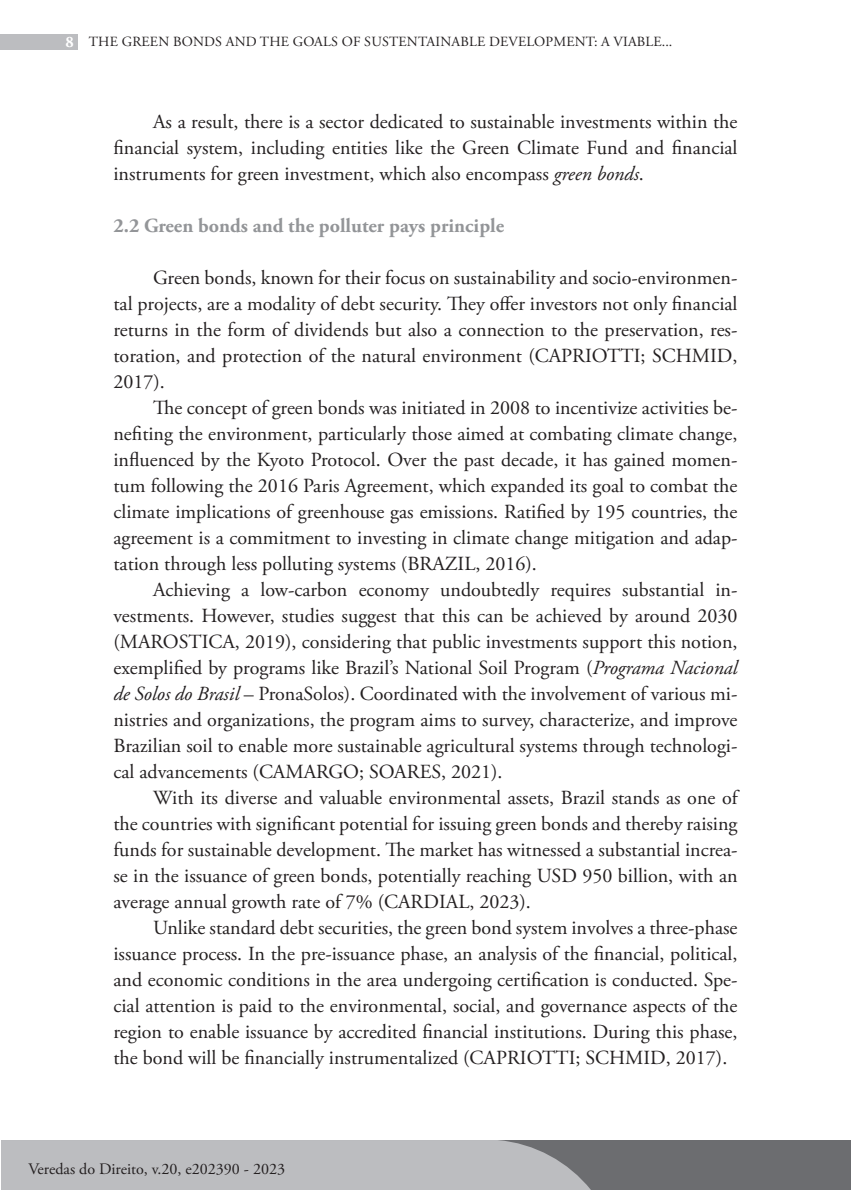
<style>
.page{position:relative;width:851px;height:1191px;background:#fff}
.page>*{position:absolute;margin:0;border:0;box-sizing:border-box;transform-origin:0 0}
.t1{font:20px/26px "Adobe Garamond Pro";color:#231f20;text-align:justify}
.t2{font:700 20px "Adobe Garamond Pro";color:#939598}
.t3{font:16px "Adobe Garamond Pro";color:#231f20}
.t4{font:14px "Adobe Garamond Pro";letter-spacing:.015em;color:#231f20}
.s1{font-weight:700;font-size:16px;color:#fff}
.s2{font-style:italic}
</style>
<div class="page">
<div style="left:1px;top:1140px;width:849px;height:50px;background:#6c6d70"></div>
<div style="left:0;top:34px;width:77px;height:16px;background:#bcbdc0"></div>
<div style="left:1px;top:1140px;width:590px;height:50px;background:#bcbdc0"></div>
<p class="t4" style="left:65px;top:34px;width:608px"><span class="s1">8</span> THE GREEN BONDS AND THE GOALS OF SUSTENTAINABLE DEVELOPMENT: A VIABLE...</p>
<p class="t1" style="left:113px;top:109px;width:625px;text-indent:40px">As a result, there is a sector dedicated to sustainable investments within the financial system, including entities like the Green Climate Fund and financial instruments for green investment, which also encompass <span class="s2">green bonds</span>.</p>
<p class="t2" style="left:113px;top:214px;width:392px">2.2 Green bonds and the polluter pays principle</p>
<p class="t1" style="left:113px;top:265px;width:625px;text-indent:40px">Green bonds, known for their focus on sustainability and socio-environmen&shy;tal projects, are a modality of debt security. They offer investors not only financial returns in the form of dividends but also a connection to the preservation, res&shy;toration, and protection of the natural environment (CAPRIOTTI; SCHMID, 2017).</p>
<p class="t1" style="left:113px;top:395px;width:625px;text-indent:40px">The concept of green bonds was initiated in 2008 to incentivize activities be&shy;nefiting the environment, particularly those aimed at combating climate change, influenced by the Kyoto Protocol. Over the past decade, it has gained momen&shy;tum following the 2016 Paris Agreement, which expanded its goal to combat the climate implications of greenhouse gas emissions. Ratified by 195 countries, the agreement is a commitment to investing in climate change mitigation and adap&shy;tation through less polluting systems (BRAZIL, 2016).</p>
<p class="t1" style="left:113px;top:577px;width:625px;text-indent:40px">Achieving a low-carbon economy undoubtedly requires substantial in&shy;vestments. However, studies suggest that this can be achieved by around 2030 (MAROSTICA, 2019), considering that public investments support this notion, exemplified by programs like Brazil’s National Soil Program (<span class="s2">Programa Nacional de Solos do Brasil</span> – PronaSolos). Coordinated with the involvement of various mi&shy;nistries and organizations, the program aims to survey, characterize, and improve Brazilian soil to enable more sustainable agricultural systems through technologi&shy;cal advancements (CAMARGO; SOARES, 2021).</p>
<p class="t1" style="left:113px;top:785px;width:625px;text-indent:40px">With its diverse and valuable environmental assets, Brazil stands as one of the countries with significant potential for issuing green bonds and thereby raising funds for sustainable development. The market has witnessed a substantial increa&shy;se in the issuance of green bonds, potentially reaching USD 950 billion, with an average annual growth rate of 7% (CARDIAL, 2023).</p>
<p class="t1" style="left:113px;top:915px;width:625px;text-indent:40px">Unlike standard debt securities, the green bond system involves a three-phase issuance process. In the pre-issuance phase, an analysis of the financial, political, and economic conditions in the area undergoing certification is conducted. Spe&shy;cial attention is paid to the environmental, social, and governance aspects of the region to enable issuance by accredited financial institutions. During this phase, the bond will be financially instrumentalized (CAPRIOTTI; SCHMID, 2017).</p>
<p class="t3" style="left:28px;top:1159px;width:258px">Veredas do Direito, v.20, e202390 - 2023</p>
</div>
